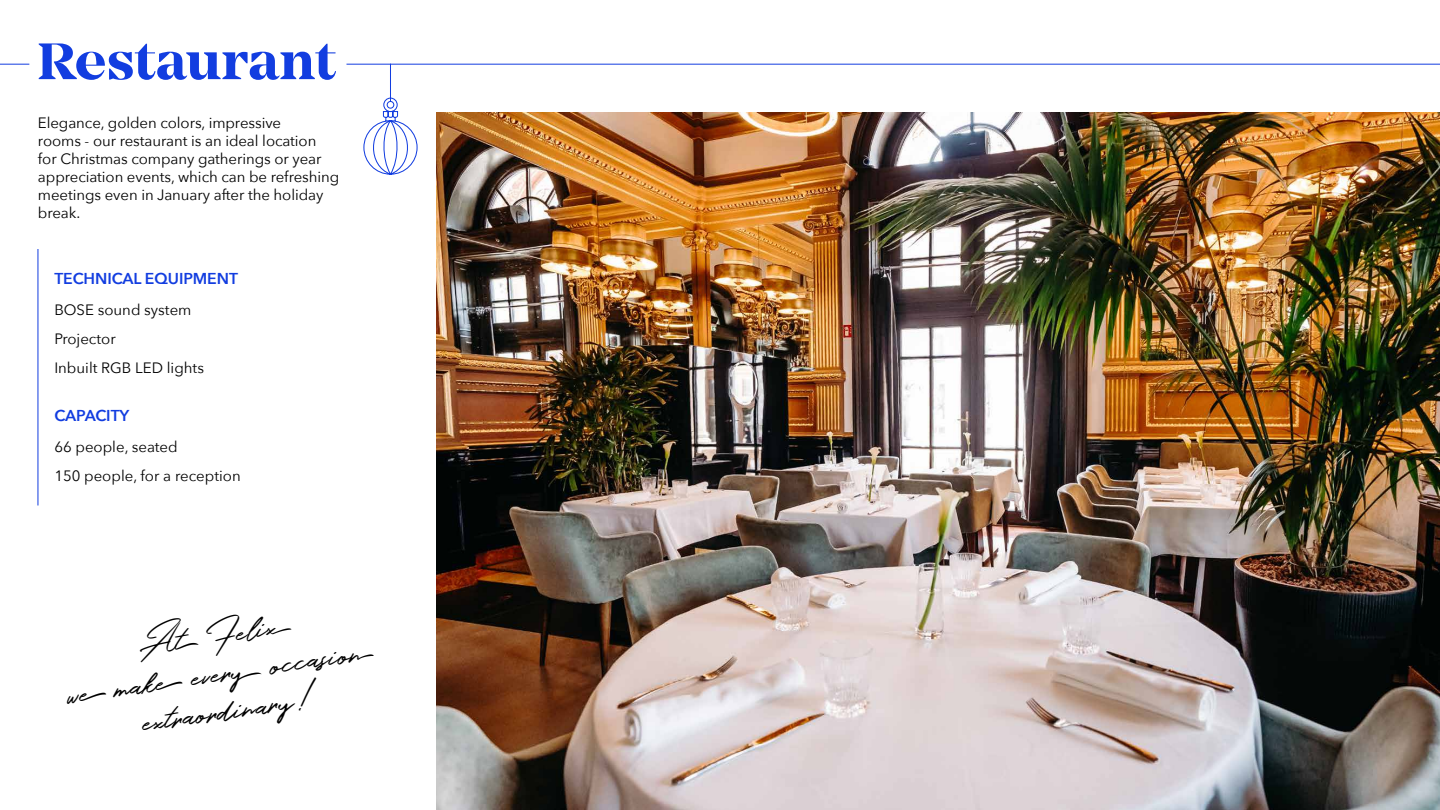
<style>
.page{position:relative;width:1440px;height:810px;background:#fff}
.page>*{position:absolute;margin:0;border:0;box-sizing:border-box;transform-origin:0 0}
.t1{font:700 53.25px "Mirador";color:#123de0}
.t2{font:38.33px/37.9px "Holland";color:#000;text-align:center}
.t3{font:600 15.75px "Avenir Next";letter-spacing:-.005em;color:#123de0}
.t4{font:15px/18px "Avenir Next";letter-spacing:-.005em;color:#000}
</style>
<div class="page">
<img style="left:436px;top:113px;width:1004px;height:697px">
<hr style="left:347px;top:64px;width:1093px;height:1px;background:#123de0">
<svg style="left:0;top:64px;width:29px;height:1px"></svg>
<hr style="left:37px;top:249px;width:1px;height:256px;background:#123de0">
<svg style="left:363px;top:63px;width:55px;height:112px"></svg>
<h1 class="t1" style="left:38px;top:30px;width:300px">Restaurant</h1>
<p class="t4" style="left:38px;top:113px;width:303px">Elegance, golden colors, impressive<br>rooms - our restaurant is an ideal location<br>for Christmas company gatherings or year appreciation events, which can be refreshing meetings even in January after the holiday break.</p>
<p class="t3" style="left:54px;top:265px;width:185px">TECHNICAL EQUIPMENT</p>
<p class="t4" style="left:54px;top:294px;width:151px;line-height:29.2px">BOSE sound system<br>Projector<br>Inbuilt RGB LED lights</p>
<p class="t3" style="left:54px;top:402px;width:76px">CAPACITY</p>
<p class="t4" style="left:54px;top:431px;width:188px;line-height:29.2px">66 people, seated<br>150 people, for a reception</p>
<h2 class="t2" style="left:59px;top:640px;width:299px;rotate:-9deg">At Felix<br>we make every occasion extraordinary!</h2>
</div>
